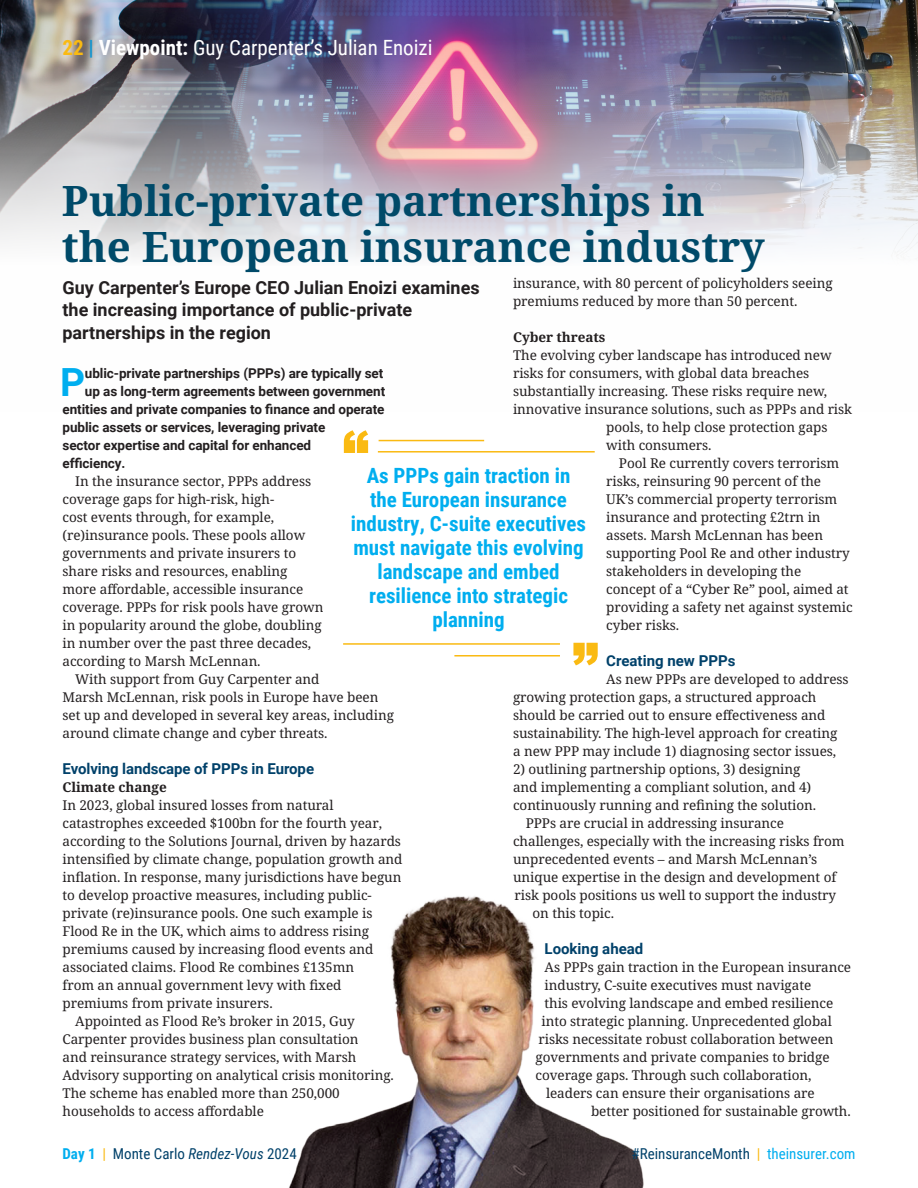
<style>
.page{position:relative;width:918px;height:1188px;background:#fff}
.page>*{position:absolute;margin:0;border:0;box-sizing:border-box;transform-origin:0 0}
.Headline{font:700 42px/46.5px "Noto Serif";color:#004a69}
.First_paragraph_Bold{font:700 38.85px "Roboto";color:#00aeef}
.Pull_quote{font:700 21px/24px "Roboto Condensed";color:#00aeef;text-align:center}
.t1{font:21px "Roboto Condensed";color:#fff}
.Standfirst{font:700 18px/22.5px "Roboto";color:#231f20}
.t2{font:15px "Roboto Condensed";color:#01416a}
.Crosshead{font:700 15px "Roboto";letter-spacing:-.005em;color:#01416a}
.Body_copy_f_o{font:13.5px/18px "Noto Serif";letter-spacing:-.005em;color:#231f20}
.Body_copy{font:13.5px/18px "Noto Serif";letter-spacing:-.005em;color:#231f20}
.First_paragraph_Bold-2{font:700 13.5px "Roboto";letter-spacing:-.005em;color:#231f20}
.Body_copy_f_o-2{font:700 13.5px "Noto Serif";letter-spacing:-.005em;color:#231f20}
.s1{font-weight:700;color:#faba12}
.s2{font-weight:700;color:#0d94d1}
.s3{font-weight:700}
.s4{font-weight:700;color:#00aeef}
.s5{color:#faba12}
.s6{font-style:italic}
.s7{color:#00aeef}
</style>
<div class="page">
<img style="left:0;top:0;width:918px;height:258px">
<svg style="left:573px;top:643px;width:25px;height:22px"></svg>
<hr style="left:343px;top:643px;width:217px;height:2px;background:#faba12">
<hr style="left:454px;top:655px;width:106px;height:2px;background:#faba12">
<svg style="left:344px;top:430px;width:24px;height:23px"></svg>
<hr style="left:378px;top:451px;width:217px;height:2px;background:#faba12">
<hr style="left:379px;top:440px;width:105px;height:1px;background:#faba12">
<img style="left:289px;top:896px;width:355px;height:292px">
<p class="t1" style="left:63px;top:33px;width:372px"><span class="s1">22</span> <span class="s2">|</span> <span class="s3">Viewpoint:</span> Guy Carpenter’s Julian Enoizi</p>
<p class="Headline" style="left:62px;top:178px;width:704px">Public-private partnerships in the European insurance industry</p>
<p class="Standfirst" style="left:63px;top:275px;width:419px">Guy Carpenter’s Europe CEO Julian Enoizi examines the increasing importance of public-private partnerships in the region</p>
<p class="Body_copy" style="left:513px;top:275px;width:321px">insurance, with 80 percent of policyholders seeing premiums reduced by more than 50 percent.</p>
<p class="Body_copy_f_o-2" style="left:513px;top:328px;width:94px">Cyber threats</p>
<p class="Body_copy_f_o" style="left:513px;top:347px;width:320px">The evolving cyber landscape has introduced new</p>
<p class="Body_copy_f_o" style="left:513px;top:365px;width:298px">risks for consumers, with global data breaches</p>
<p class="Body_copy_f_o" style="left:513px;top:383px;width:316px">substantially increasing. These risks require new,</p>
<p class="Body_copy_f_o" style="left:513px;top:401px;width:341px">innovative insurance solutions, such as PPPs and risk</p>
<p class="Body_copy_f_o" style="left:606px;top:419px;width:223px">pools, to help close protection gaps</p>
<p class="Body_copy_f_o" style="left:606px;top:437px;width:107px">with consumers.</p>
<p class="Body_copy" style="left:606px;top:455px;width:248px;text-indent:13px">Pool Re currently covers terrorism risks, reinsuring 90 percent of the<br>UK’s commercial property terrorism insurance and protecting £2trn in assets. Marsh McLennan has been supporting Pool Re and other industry stakeholders in developing the concept of a “Cyber Re” pool, aimed at providing a safety net against systemic cyber risks.</p>
<p class="Crosshead" style="left:606px;top:650px;width:131px">Creating new PPPs</p>
<p class="Body_copy_f_o" style="left:513px;top:671px;width:337px;text-indent:93px">As new PPPs are developed to address growing protection gaps, a structured approach should be carried out to ensure effectiveness and sustainability. The high-level approach for creating<br>a new PPP may include 1) diagnosing sector issues,</p>
<p class="Body_copy_f_o" style="left:513px;top:761px;width:305px">2) outlining partnership options, 3) designing and implementing a compliant solution, and 4) continuously running and refining the solution.</p>
<p class="Body_copy" style="left:526px;top:815px;width:260px">PPPs are crucial in addressing insurance</p>
<p class="Body_copy" style="left:513px;top:833px;width:333px">challenges, especially with the increasing risks from</p>
<p class="Body_copy" style="left:513px;top:851px;width:306px">unprecedented events – and Marsh McLennan’s</p>
<p class="Body_copy" style="left:513px;top:869px;width:325px">unique expertise in the design and development of</p>
<p class="Body_copy" style="left:515px;top:887px;width:323px">risk pools positions us well to support the industry</p>
<p class="Body_copy" style="left:533px;top:905px;width:83px">on this topic.</p>
<p class="Crosshead" style="left:545px;top:938px;width:100px">Looking ahead</p>
<p class="Body_copy_f_o" style="left:545px;top:959px;width:308px">As PPPs gain traction in the European insurance</p>
<p class="Body_copy_f_o" style="left:545px;top:977px;width:268px">industry, C-suite executives must navigate</p>
<p class="Body_copy_f_o" style="left:545px;top:995px;width:290px">this evolving landscape and embed resilience</p>
<p class="Body_copy_f_o" style="left:542px;top:1013px;width:292px">into strategic planning. Unprecedented global</p>
<p class="Body_copy_f_o" style="left:539px;top:1031px;width:297px">risks necessitate robust collaboration between</p>
<p class="Body_copy_f_o" style="left:536px;top:1049px;width:296px">governments and private companies to bridge</p>
<p class="Body_copy_f_o" style="left:536px;top:1067px;width:277px">coverage gaps. Through such collaboration,</p>
<p class="Body_copy_f_o" style="left:546px;top:1085px;width:270px">leaders can ensure their organisations are</p>
<p class="Body_copy_f_o" style="left:591px;top:1103px;width:261px">better positioned for sustainable growth.</p>
<p class="First_paragraph_Bold" style="left:60px;top:355px;width:27px">P</p>
<p class="First_paragraph_Bold-2" style="left:85px;top:364px;width:300px">ublic-private partnerships (PPPs) are typically set</p>
<p class="First_paragraph_Bold-2" style="left:85px;top:382px;width:302px">up as long-term agreements between government</p>
<p class="First_paragraph_Bold-2" style="left:63px;top:400px;width:323px">entities and private companies to finance and operate</p>
<p class="First_paragraph_Bold-2" style="left:63px;top:418px;width:264px">public assets or services, leveraging private</p>
<p class="First_paragraph_Bold-2" style="left:63px;top:436px;width:250px">sector expertise and capital for enhanced</p>
<p class="First_paragraph_Bold-2" style="left:63px;top:454px;width:64px">efficiency.</p>
<p class="Body_copy" style="left:63px;top:473px;width:262px;text-indent:13px">In the insurance sector, PPPs address coverage gaps for high-risk, high-<br>cost events through, for example, (re)insurance pools. These pools allow governments and private insurers to share risks and resources, enabling more affordable, accessible insurance coverage. PPPs for risk pools have grown in popularity around the globe, doubling in number over the past three decades, according to Marsh McLennan.</p>
<p class="Body_copy" style="left:63px;top:671px;width:333px;text-indent:13px">With support from Guy Carpenter and<br>Marsh McLennan, risk pools in Europe have been set up and developed in several key areas, including around climate change and cyber threats.</p>
<p class="Crosshead" style="left:63px;top:758px;width:253px">Evolving landscape of PPPs in Europe</p>
<p class="Body_copy_f_o-2" style="left:63px;top:778px;width:106px">Climate change</p>
<p class="Body_copy_f_o" style="left:63px;top:797px;width:342px">In 2023, global insured losses from natural catastrophes exceeded $100bn for the fourth year, according to the Solutions Journal, driven by hazards intensified by climate change, population growth and inflation. In response, many jurisdictions have begun to develop proactive measures, including public&shy;private (re)insurance pools. One such example is Flood Re in the UK, which aims to address rising premiums caused by increasing flood events and associated claims. Flood Re combines £135mn<br>from an annual government levy with fixed premiums from private insurers.</p>
<p class="Body_copy" style="left:63px;top:1013px;width:333px;text-indent:13px">Appointed as Flood Re’s broker in 2015, Guy Carpenter provides business plan consultation<br>and reinsurance strategy services, with Marsh Advisory supporting on analytical crisis monitoring.<br>The scheme has enabled more than 250,000 households to access affordable</p>
<p class="Pull_quote" style="left:351px;top:463px;width:237px">As PPPs gain traction in the European insurance industry, C-suite executives must navigate this evolving landscape and embed resilience into strategic planning</p>
<p class="t2" style="left:63px;top:1143px;width:236px"><span class="s4">Day 1</span> <span class="s5">|</span> Monte Carlo <span class="s6">Rendez-Vous</span> 2024</p>
<p class="t2" style="left:632px;top:1143px;width:225px">#ReinsuranceMonth <span class="s5">|</span> <span class="s7">theinsurer.com</span></p>
</div>
